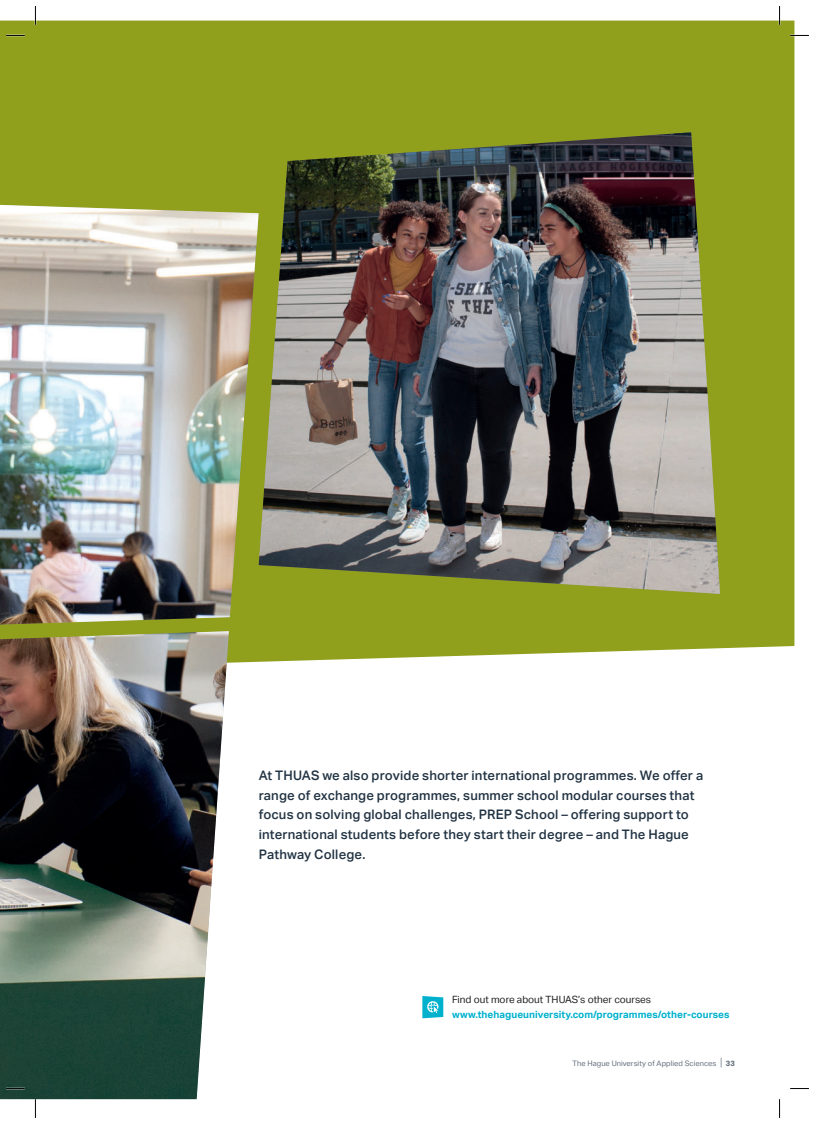
<style>
.page{position:relative;width:815px;height:1124px;background:#fff}
.page>*{position:absolute;margin:0;border:0;box-sizing:border-box;transform-origin:0 0}
.t1{font:500 13.12px/19.8px "Aktiv Grotesk";letter-spacing:.01em;color:#223343}
.t2{font:700 10px "Aktiv Grotesk";letter-spacing:.005em;color:#00b1cd}
.t3{font:10px "Aktiv Grotesk";color:#231f20}
.t4{font:7.5px "Aktiv Grotesk";letter-spacing:.005em;color:#646f7d}
.s1{font-size:11.25px}
.s2{font-family:"GT Walsheim Pro";font-weight:700}
</style>
<div class="page">
<div style="left:0;top:21px;width:794px;height:641px;background:#90a01d"></div>
<img style="left:0;top:205px;width:259px;height:893px">
<img style="left:259px;top:132px;width:461px;height:462px">
<svg style="left:422px;top:996px;width:21px;height:22px"></svg>
<svg style="left:6px;top:35px;width:19px;height:1px"></svg>
<svg style="left:790px;top:35px;width:19px;height:1px"></svg>
<svg style="left:6px;top:1087px;width:19px;height:2px"></svg>
<svg style="left:790px;top:1088px;width:19px;height:1px"></svg>
<svg style="left:35px;top:6px;width:1px;height:19px"></svg>
<svg style="left:35px;top:1098px;width:1px;height:19px"></svg>
<svg style="left:779px;top:6px;width:1px;height:19px"></svg>
<svg style="left:779px;top:1099px;width:1px;height:18px"></svg>
<p class="t1" style="left:259px;top:765px;width:446px">At THUAS we also provide shorter international programmes. We offer a range of exchange programmes, summer school modular courses that focus on solving global challenges, PREP School – offering support to international students before they start their degree – and The Hague Pathway College.</p>
<p class="t3" style="left:452px;top:993px;width:200px">Find out more about THUAS’s other courses</p>
<p class="t2" style="left:452px;top:1010px;width:279px">www.thehagueuniversity.com/programmes/other-courses</p>
<p class="t4" style="left:573px;top:1058px;width:164px">The Hague University of Applied Sciences <span class="s1">|</span> <span class="s2">33</span></p>
</div>
